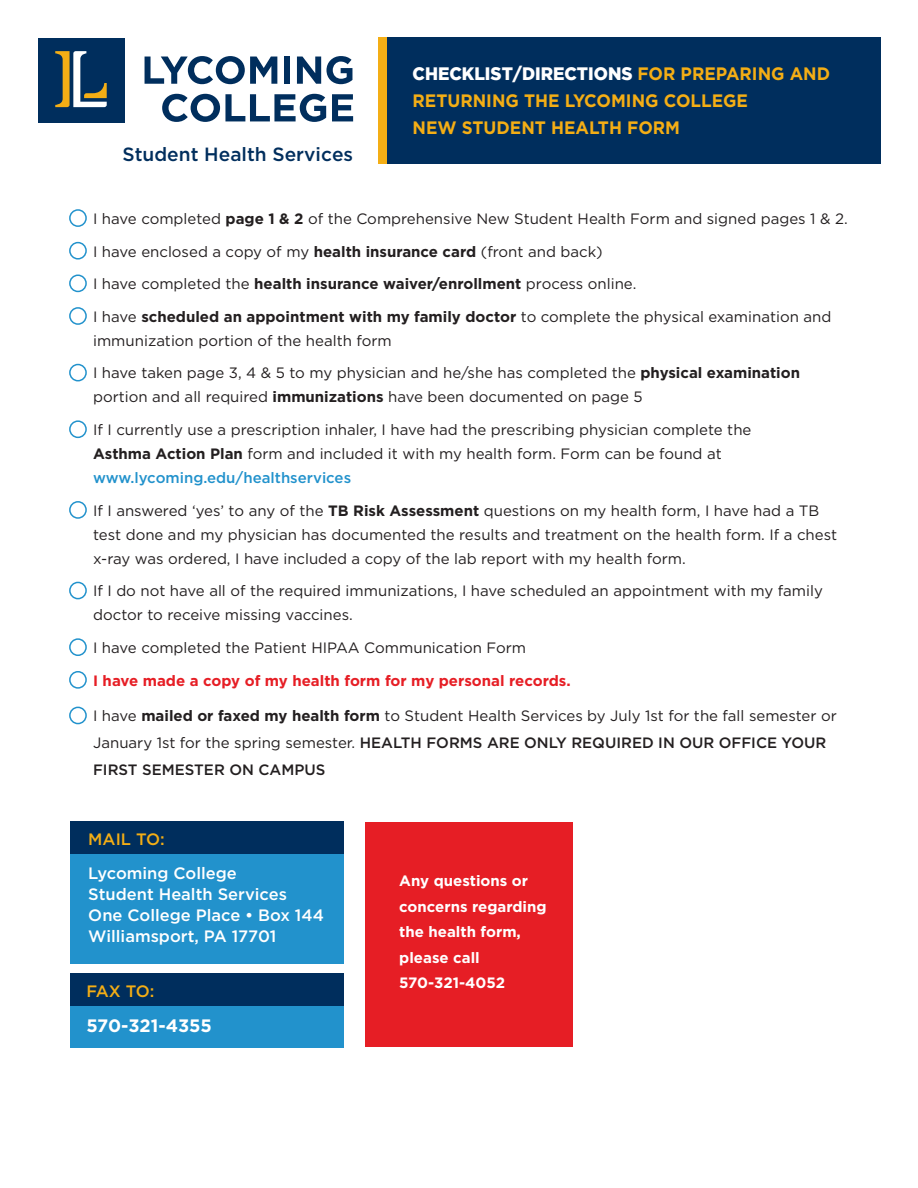
<style>
.page{position:relative;width:918px;height:1188px;background:#fff}
.page>*{position:absolute;margin:0;border:0;box-sizing:border-box;transform-origin:0 0}
.t1{font:500 19.2px "Gotham";color:#002e5d}
.t2{font:700 18px/27px "Gotham";color:#f4ae15;scale:.95 1}
.t3{font:700 18px "Gotham";color:#fff}
.t4{font:500 16.5px/21px "Gotham";color:#fff}
.t5{font:500 16.5px "Gotham";letter-spacing:-.015em;color:#f4ae15}
.t6{font:15px/32.7px "Gotham";color:#231f20}
.t7{font:700 15px/25.5px "Gotham";color:#fff}
.t8{font:700 15px "Gotham";color:#e61e25}
.s1{font-weight:900;color:#fff}
.s2{font-weight:700}
.s3{font-weight:500;color:#2292cc}
.s4{font-weight:500}
</style>
<div class="page">
<svg style="left:145px;top:56px;width:132px;height:28px"></svg>
<div style="left:284px;top:57px;width:6px;height:27px;background:#002e5d"></div>
<svg style="left:297px;top:56px;width:55px;height:28px"></svg>
<svg style="left:162px;top:94px;width:164px;height:28px"></svg>
<svg style="left:332px;top:94px;width:21px;height:27px"></svg>
<div style="left:38px;top:38px;width:87px;height:85px;background:#002e5d"></div>
<svg style="left:55px;top:51px;width:52px;height:56px"></svg>
<div style="left:378px;top:38px;width:502px;height:126px;background:#002e5d"></div>
<div style="left:378px;top:38px;width:9px;height:126px;background:#f4ae15"></div>
<div style="left:69px;top:209px;width:18px;height:18px;border:2px solid #2292cc;border-radius:50%"></div>
<div style="left:69px;top:242px;width:18px;height:18px;border:2px solid #2292cc;border-radius:50%"></div>
<div style="left:69px;top:274px;width:18px;height:18px;border:2px solid #2292cc;border-radius:50%"></div>
<div style="left:69px;top:307px;width:18px;height:18px;border:2px solid #2292cc;border-radius:50%"></div>
<div style="left:69px;top:364px;width:18px;height:17px;border:2px solid #2292cc;border-radius:50%"></div>
<div style="left:69px;top:420px;width:18px;height:18px;border:2px solid #2292cc;border-radius:50%"></div>
<div style="left:69px;top:501px;width:18px;height:18px;border:2px solid #2292cc;border-radius:50%"></div>
<div style="left:69px;top:582px;width:18px;height:17px;border:2px solid #2292cc;border-radius:50%"></div>
<div style="left:69px;top:638px;width:18px;height:18px;border:2px solid #2292cc;border-radius:50%"></div>
<div style="left:69px;top:671px;width:18px;height:18px;border:2px solid #2292cc;border-radius:50%"></div>
<div style="left:69px;top:707px;width:18px;height:17px;border:2px solid #2292cc;border-radius:50%"></div>
<div style="left:70px;top:821px;width:273px;height:143px;background:#2292cc"></div>
<div style="left:70px;top:973px;width:273px;height:75px;background:#2292cc"></div>
<div style="left:70px;top:821px;width:273px;height:33px;background:#002e5d"></div>
<div style="left:70px;top:973px;width:273px;height:32px;background:#002e5d"></div>
<div style="left:365px;top:822px;width:207px;height:225px;background:#e61e25"></div>
<p class="t1" style="left:122px;top:142px;width:232px">Student Health Services</p>
<p class="t2" style="left:413px;top:60px;width:441px"><span class="s1">CHECKLIST/DIRECTIONS</span> FOR PREPARING AND<br>RETURNING THE LYCOMING COLLEGE<br>NEW STUDENT HEALTH FORM</p>
<p class="t6" style="left:93px;top:202px;width:756px">I have completed <span class="s2">page 1 &amp; 2</span> of the Comprehensive New Student Health Form and signed pages 1 &amp; 2.<br>I have enclosed a copy of my <span class="s2">health insurance card</span> (front and back)<br>I have completed the <span class="s2">health insurance waiver/enrollment</span> process online.<br>I have <span class="s2">scheduled an appointment with my family doctor</span> to complete the physical examination and</p>
<p class="t6" style="left:93px;top:324px;width:709px">immunization portion of the health form<br>I have taken page 3, 4 &amp; 5 to my physician and he/she has completed the <span class="s2">physical examination</span></p>
<p class="t6" style="left:93px;top:381px;width:660px">portion and all required <span class="s2">immunizations</span> have been documented on page 5<br>If I currently use a prescription inhaler, I have had the prescribing physician complete the</p>
<p class="t6" style="left:93px;top:441px;width:630px;line-height:24px"><span class="s2">Asthma Action Plan</span> form and included it with my health form. Form can be found at <span class="s3">www.lycoming.edu/healthservices</span></p>
<p class="t6" style="left:93px;top:498px;width:745px;line-height:24px">If I answered ‘yes’ to any of the <span class="s2">TB Risk Assessment</span> questions on my health form, I have had a TB test done and my physician has documented the results and treatment on the health form. If a chest x-ray was ordered, I have included a copy of the lab report with my health form.</p>
<p class="t6" style="left:93px;top:579px;width:731px;line-height:24px">If I do not have all of the required immunizations, I have scheduled an appointment with my family doctor to receive missing vaccines.</p>
<p class="t6" style="left:93px;top:631px;width:435px">I have completed the Patient HIPAA Communication Form</p>
<p class="t8" style="left:93px;top:670px;width:479px">I have made a copy of my health form for my personal records.</p>
<p class="t6" style="left:93px;top:702px;width:745px;line-height:27px">I have <span class="s2">mailed or faxed my health form</span> to Student Health Services by July 1st for the fall semester or<br>January 1st for the spring semester. <span class="s4">HEALTH FORMS ARE ONLY REQUIRED IN OUR OFFICE YOUR<br>FIRST SEMESTER ON CAMPUS</span></p>
<p class="t5" style="left:88px;top:828px;width:78px">MAIL TO:</p>
<p class="t4" style="left:88px;top:862px;width:237px">Lycoming College<br>Student Health Services<br>One College Place • Box 144<br>Williamsport, PA 17701</p>
<p class="t5" style="left:86px;top:980px;width:69px">FAX TO:</p>
<p class="t3" style="left:87px;top:1013px;width:127px">570-321-4355</p>
<p class="t7" style="left:399px;top:868px;width:149px">Any questions or concerns regarding the health form, please call<br>570-321-4052</p>
</div>
